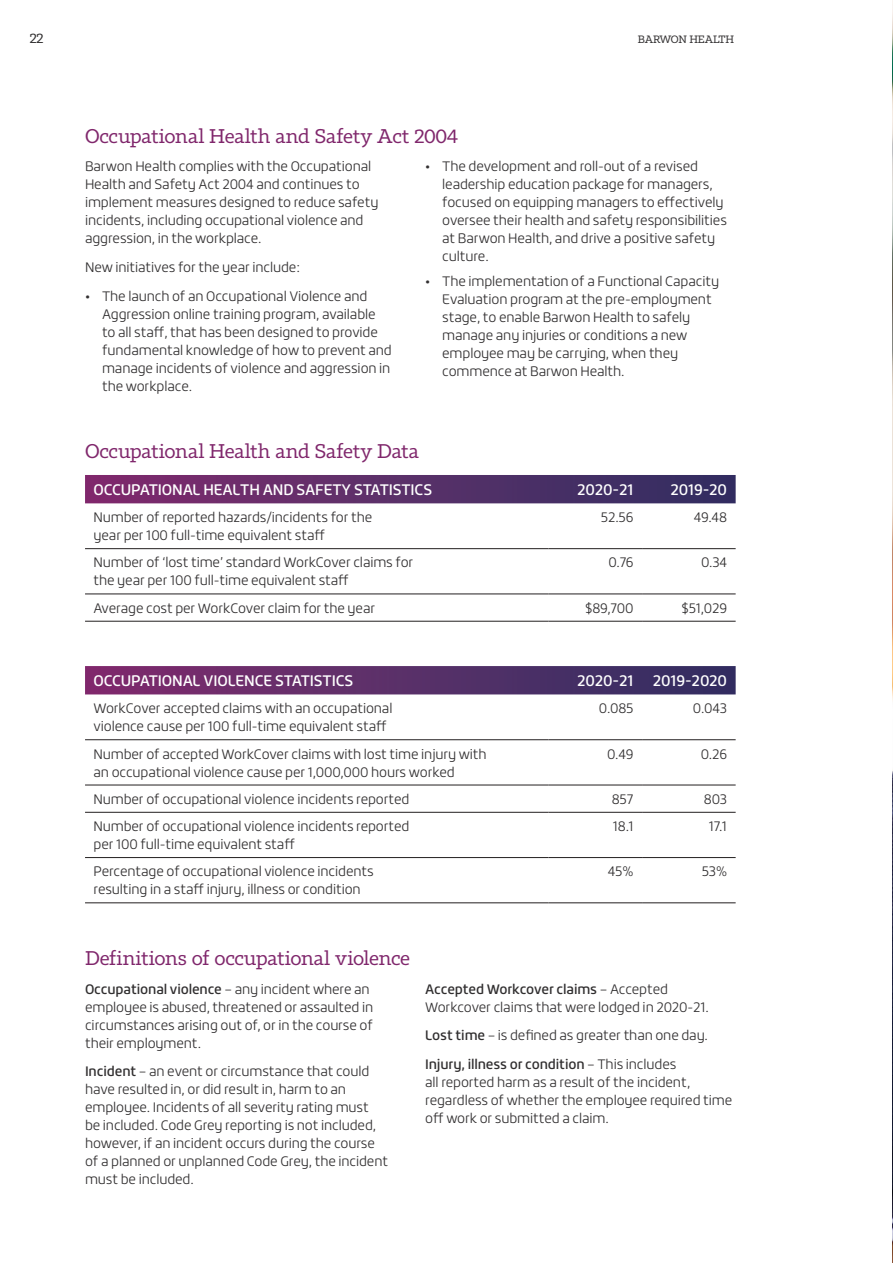
<style>
.page{position:relative;width:893px;height:1263px;background:#fff}
.page>*{position:absolute;margin:0;border:0;box-sizing:border-box;transform-origin:0 0}
.t1{font:19.5px "Tabac Slab";letter-spacing:-.015em;color:#80276c}
.t2{font:500 15px "Roihu";letter-spacing:-.01em;color:#fff}
.Body_Copy{font:300 13.5px/18px "Roihu";letter-spacing:-.01em;color:#312f30}
.t3{font:13.5px "Tabac Slab";color:#312f30}
.t4{font:10.5px "Tabac Slab";letter-spacing:-.01em;color:#312f30}
.s1{font-weight:500}
</style>
<div class="page">
<svg style="left:85px;top:475px;width:651px;height:28px;background:#582d67"></svg>
<hr style="left:85px;top:548px;width:464px;height:1px;background:#231f20">
<hr style="left:549px;top:548px;width:93px;height:1px;background:#231f20">
<hr style="left:642px;top:548px;width:94px;height:1px;background:#231f20">
<hr style="left:85px;top:594px;width:464px;height:1px;background:#231f20">
<hr style="left:549px;top:594px;width:93px;height:1px;background:#231f20">
<hr style="left:642px;top:594px;width:94px;height:1px;background:#231f20">
<hr style="left:85px;top:621px;width:464px;height:1px;background:#231f20">
<hr style="left:549px;top:621px;width:93px;height:1px;background:#231f20">
<hr style="left:642px;top:621px;width:94px;height:1px;background:#231f20">
<svg style="left:85px;top:666px;width:651px;height:28px;background:#592e68"></svg>
<hr style="left:85px;top:739px;width:464px;height:1px;background:#231f20">
<hr style="left:549px;top:739px;width:93px;height:1px;background:#231f20">
<hr style="left:642px;top:739px;width:94px;height:1px;background:#231f20">
<hr style="left:85px;top:785px;width:464px;height:1px;background:#231f20">
<hr style="left:549px;top:785px;width:93px;height:1px;background:#231f20">
<hr style="left:642px;top:785px;width:94px;height:1px;background:#231f20">
<hr style="left:85px;top:812px;width:464px;height:1px;background:#231f20">
<hr style="left:549px;top:812px;width:93px;height:1px;background:#231f20">
<hr style="left:642px;top:812px;width:94px;height:1px;background:#231f20">
<hr style="left:85px;top:857px;width:464px;height:1px;background:#231f20">
<hr style="left:549px;top:857px;width:93px;height:1px;background:#231f20">
<hr style="left:642px;top:857px;width:94px;height:1px;background:#231f20">
<hr style="left:85px;top:902px;width:464px;height:1px;background:#231f20">
<hr style="left:549px;top:902px;width:93px;height:1px;background:#231f20">
<hr style="left:642px;top:902px;width:94px;height:1px;background:#231f20">
<img style="left:892px;top:0;width:1px;height:1263px">
<p class="t3" style="left:30px;top:31px;width:15px">22</p>
<p class="t4" style="left:638px;top:33px;width:98px">BARWON HEALTH</p>
<h2 class="t1" style="left:85px;top:126px;width:375px">Occupational Health and Safety Act 2004</h2>
<p class="Body_Copy" style="left:85px;top:158px;width:295px">Barwon Health complies with the Occupational Health and Safety Act 2004 and continues to implement measures designed to reduce safety incidents, including occupational violence and aggression, in the workplace.</p>
<p class="Body_Copy" style="left:85px;top:258px;width:217px">New initiatives for the year include:</p>
<p class="Body_Copy" style="left:102px;top:287px;width:291px;text-indent:-17px">• The launch of an Occupational Violence and Aggression online training program, available to all staff, that has been designed to provide fundamental knowledge of how to prevent and manage incidents of violence and aggression in the workplace.</p>
<p class="Body_Copy" style="left:442px;top:158px;width:286px;text-indent:-17px">• The development and roll-out of a revised leadership education package for managers, focused on equipping managers to effectively oversee their health and safety responsibilities at Barwon Health, and drive a positive safety culture.</p>
<p class="Body_Copy" style="left:442px;top:272px;width:278px;text-indent:-17px">• The implementation of a Functional Capacity Evaluation program at the pre-employment stage, to enable Barwon Health to safely manage any injuries or conditions a new employee may be carrying, when they commence at Barwon Health.</p>
<h2 class="t1" style="left:85px;top:441px;width:336px">Occupational Health and Safety Data</h2>
<h3 class="t2" style="left:94px;top:481px;width:340px">OCCUPATIONAL HEALTH AND SAFETY STATISTICS</h3>
<h3 class="t2" style="left:577px;top:481px;width:58px">2020-21</h3>
<h3 class="t2" style="left:670px;top:481px;width:58px">2019-20</h3>
<p class="Body_Copy" style="left:94px;top:508px;width:280px">Number of reported hazards/incidents for the year per 100 full-time equivalent staff</p>
<p class="Body_Copy" style="left:601px;top:508px;width:34px">52.56</p>
<p class="Body_Copy" style="left:694px;top:508px;width:35px">49.48</p>
<p class="Body_Copy" style="left:94px;top:554px;width:321px">Number of ‘lost time’ standard WorkCover claims for the year per 100 full-time equivalent staff</p>
<p class="Body_Copy" style="left:609px;top:554px;width:26px">0.76</p>
<p class="Body_Copy" style="left:701px;top:554px;width:28px">0.34</p>
<p class="Body_Copy" style="left:94px;top:599px;width:283px">Average cost per WorkCover claim for the year</p>
<p class="Body_Copy" style="left:585px;top:599px;width:50px">$89,700</p>
<p class="Body_Copy" style="left:681px;top:599px;width:47px">$51,029</p>
<h3 class="t2" style="left:94px;top:672px;width:261px">OCCUPATIONAL VIOLENCE STATISTICS</h3>
<h3 class="t2" style="left:577px;top:672px;width:58px">2020-21</h3>
<h3 class="t2" style="left:653px;top:672px;width:76px">2019-2020</h3>
<p class="Body_Copy" style="left:94px;top:699px;width:300px">WorkCover accepted claims with an occupational violence cause per 100 full-time equivalent staff</p>
<p class="Body_Copy" style="left:599px;top:699px;width:36px">0.085</p>
<p class="Body_Copy" style="left:693px;top:699px;width:36px">0.043</p>
<p class="Body_Copy" style="left:94px;top:745px;width:395px">Number of accepted WorkCover claims with lost time injury with an occupational violence cause per 1,000,000 hours worked</p>
<p class="Body_Copy" style="left:607px;top:745px;width:28px">0.49</p>
<p class="Body_Copy" style="left:701px;top:745px;width:28px">0.26</p>
<p class="Body_Copy" style="left:94px;top:790px;width:317px">Number of occupational violence incidents reported</p>
<p class="Body_Copy" style="left:612px;top:790px;width:23px">857</p>
<p class="Body_Copy" style="left:704px;top:790px;width:25px">803</p>
<p class="Body_Copy" style="left:94px;top:817px;width:317px">Number of occupational violence incidents reported per 100 full-time equivalent staff</p>
<p class="Body_Copy" style="left:613px;top:817px;width:22px">18.1</p>
<p class="Body_Copy" style="left:709px;top:817px;width:20px">17.1</p>
<p class="Body_Copy" style="left:94px;top:863px;width:282px">Percentage of occupational violence incidents resulting in a staff injury, illness or condition</p>
<p class="Body_Copy" style="left:608px;top:863px;width:27px">45%</p>
<p class="Body_Copy" style="left:702px;top:863px;width:27px">53%</p>
<h2 class="t1" style="left:85px;top:948px;width:327px">Definitions of occupational violence</h2>
<p class="Body_Copy" style="left:85px;top:980px;width:290px"><span class="s1">Occupational violence</span> – any incident where an employee is abused, threatened or assaulted in circumstances arising out of, or in the course of their employment.</p>
<p class="Body_Copy" style="left:85px;top:1063px;width:305px"><span class="s1">Incident</span> – an event or circumstance that could have resulted in, or did result in, harm to an employee. Incidents of all severity rating must<br>be included. Code Grey reporting is not included, however, if an incident occurs during the course of a planned or unplanned Code Grey, the incident must be included.</p>
<p class="Body_Copy" style="left:425px;top:980px;width:285px"><span class="s1">Accepted Workcover claims</span> – Accepted<br>Workcover claims that were lodged in 2020-21.</p>
<p class="Body_Copy" style="left:425px;top:1027px;width:284px"><span class="s1">Lost time</span> – is defined as greater than one day.</p>
<p class="Body_Copy" style="left:425px;top:1055px;width:309px"><span class="s1">Injury, illness or condition</span> – This includes<br>all reported harm as a result of the incident, regardless of whether the employee required time off work or submitted a claim.</p>
</div>
